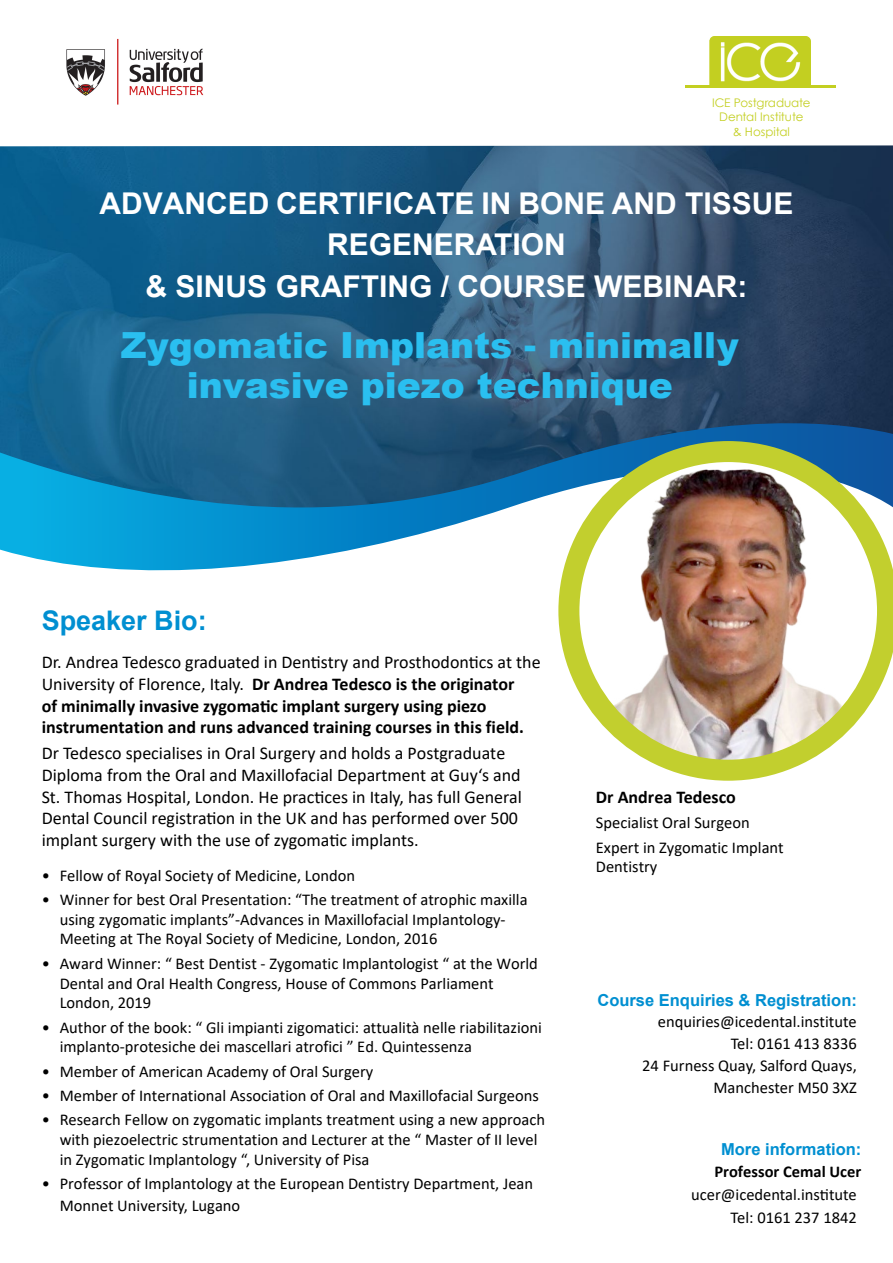
<style>
.page{position:relative;width:893px;height:1263px;background:#fff}
.page>*{position:absolute;margin:0;border:0;box-sizing:border-box;transform-origin:0 0}
.t1{font:900 36px/40.5px "Arial";color:#2abff0;text-align:center}
.t2{font:700 30px/41.5px "Arial";color:#fff;text-align:center}
.t3{font:700 27px "Arial";color:#008fd1}
.t4{font:18px/21.6px "Calibri";color:#000}
.t5{font:700 18px/21.6px "Calibri";color:#000}
.t6{font:16.5px/19.8px "Calibri";color:#000}
.t7{font:700 16.5px "Arial";color:#008fd1}
.t8{font:700 16.5px "Calibri";color:#000}
.t9{font:11.85px/14.1px "Century Gothic";letter-spacing:-.005em;color:#c3cf21;text-align:center}
.s1{font-weight:400}
</style>
<div class="page">
<img style="left:710px;top:36px;width:100px;height:49px">
<hr style="left:685px;top:85px;width:150px;height:3px;background:#c3cf21">
<svg style="left:0;top:509px;width:504px;height:62px"></svg>
<img style="left:0;top:145px;width:893px;height:364px">
<img style="left:558px;top:441px;width:335px;height:340px">
<img style="left:66px;top:38px;width:138px;height:67px">
<p class="t9" style="left:712px;top:96px;width:100px">ICE Postgraduate<br>Dental Institute<br>&amp; Hospital</p>
<h2 class="t2" style="left:99px;top:183px;width:696px">ADVANCED CERTIFICATE IN BONE AND TISSUE<br>REGENERATION<br>&amp; SINUS GRAFTING / COURSE WEBINAR:</h2>
<h1 class="t1" style="left:121px;top:323px;width:620px">Zygomatic Implants - minimally invasive piezo technique</h1>
<h3 class="t3" style="left:42px;top:601px;width:167px">Speaker Bio:</h3>
<p class="t5" style="left:42px;top:651px;width:500px"><span class="s1">Dr. Andrea Tedesco graduated in Dentistry and Prosthodontics at the University of Florence, Italy.</span> Dr Andrea Tedesco is the originator<br>of minimally invasive zygomatic implant surgery using piezo instrumentation and runs advanced training courses in this field.</p>
<p class="t4" style="left:42px;top:742px;width:482px">Dr Tedesco specialises in Oral Surgery and holds a Postgraduate Diploma from the Oral and Maxillofacial Department at Guy‘s and St. Thomas Hospital, London. He practices in Italy, has full General Dental Council registration in the UK and has performed over 500 implant surgery with the use of zygomatic implants.</p>
<p class="t6" style="left:42px;top:865px;width:315px">• Fellow of Royal Society of Medicine, London</p>
<p class="t6" style="left:60px;top:889px;width:469px;text-indent:-18px">• Winner for best Oral Presentation: “The treatment of atrophic maxilla using zygomatic implants”-Advances in Maxillofacial Implantology-<br>Meeting at The Royal Society of Medicine, London, 2016</p>
<p class="t6" style="left:60px;top:953px;width:480px;text-indent:-18px">• Award Winner: “ Best Dentist - Zygomatic Implantologist “ at the World<br>Dental and Oral Health Congress, House of Commons Parliament<br>London, 2019</p>
<p class="t6" style="left:60px;top:1017px;width:484px;text-indent:-18px">• Author of the book: “ Gli impianti zigomatici: attualità nelle riabilitazioni implanto-protesiche dei mascellari atrofici ” Ed. Quintessenza</p>
<p class="t6" style="left:42px;top:1061px;width:333px">• Member of American Academy of Oral Surgery</p>
<p class="t6" style="left:42px;top:1085px;width:499px">• Member of International Association of Oral and Maxillofacial Surgeons</p>
<p class="t6" style="left:60px;top:1109px;width:487px;text-indent:-18px">• Research Fellow on zygomatic implants treatment using a new approach with piezoelectric strumentation and Lecturer at the “ Master of II level in Zygomatic Implantology “, University of Pisa</p>
<p class="t6" style="left:60px;top:1172px;width:475px;line-height:21.6px;text-indent:-18px">• Professor of Implantology at the European Dentistry Department, Jean<br>Monnet University, Lugano</p>
<p class="t5" style="left:596px;top:786px;width:141px">Dr Andrea Tedesco</p>
<p class="t6" style="left:596px;top:810px;width:189px;line-height:24.3px">Specialist Oral Surgeon<br>Expert in Zygomatic Implant</p>
<p class="t6" style="left:596px;top:856px;width:63px">Dentistry</p>
<p class="t7" style="left:597px;top:988px;width:261px">Course Enquiries &amp; Registration:</p>
<p class="t6" style="left:642px;top:1011px;width:216px;line-height:21.8px;text-align:right">enquiries@icedental.institute<br>Tel: 0161 413 8336<br>24 Furness Quay, Salford Quays,<br>Manchester M50 3XZ</p>
<p class="t7" style="left:721px;top:1138px;width:142px">More information:</p>
<p class="t8" style="left:714px;top:1160px;width:148px">Professor Cemal Ucer</p>
<p class="t6" style="left:691px;top:1183px;width:167px;line-height:22.6px;text-align:right">ucer@icedental.institute<br>Tel: 0161 237 1842</p>
</div>
